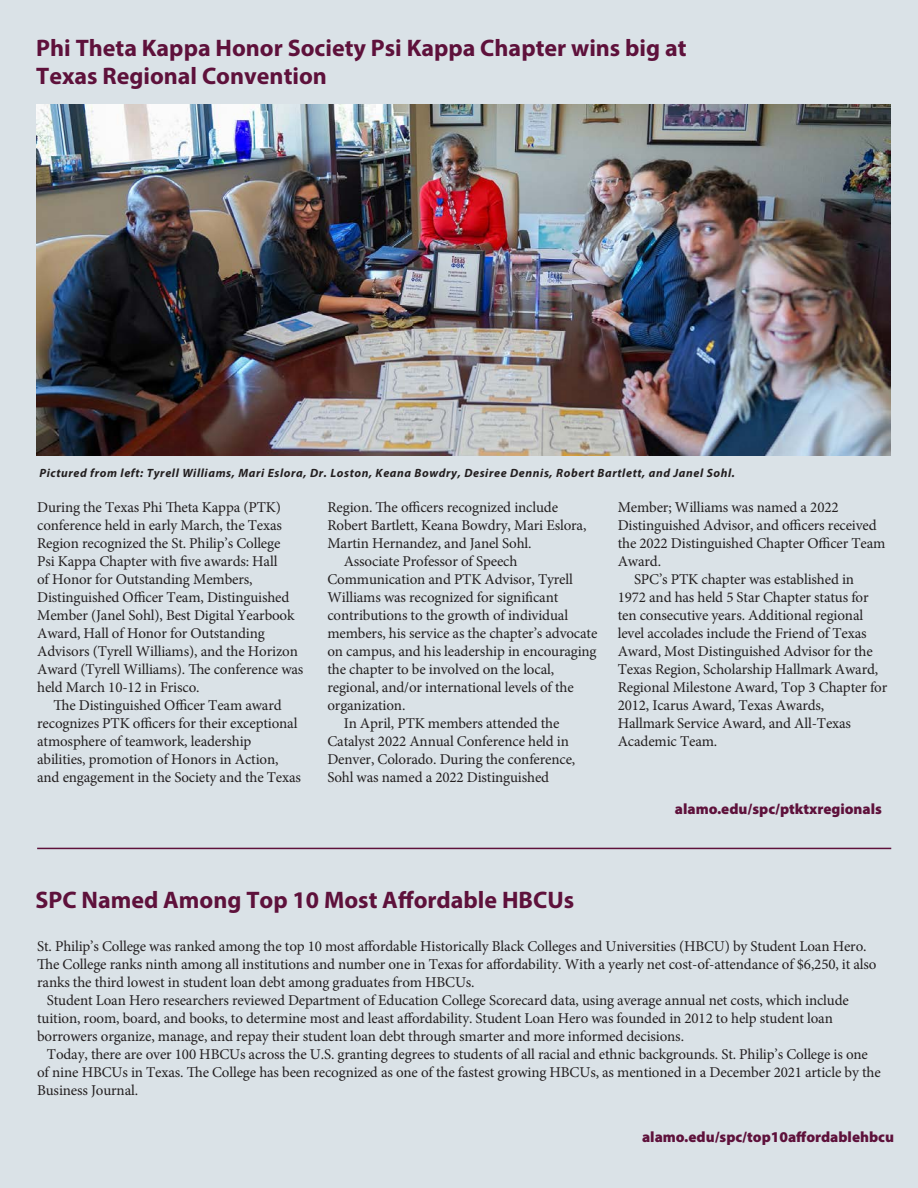
<style>
.page{position:relative;width:918px;height:1188px;background:#dae2e7}
.page>*{position:absolute;margin:0;border:0;box-sizing:border-box;transform-origin:0 0}
.Headline{font:700 24px/28.8px "Myriad Pro";color:#5e113b}
.SPC_story{font:15px/18px "Minion Pro";letter-spacing:-.01em;color:#231f20}
.t1{font:900 15px "Myriad Pro";color:#5e113b}
.t2{font:italic 700 12px "Myriad Pro";letter-spacing:.05em;color:#231f20}
</style>
<div class="page">
<img style="left:36px;top:104px;width:854px;height:351px">
<hr style="left:37px;top:848px;width:854px;height:1px;background:#5e113b">
<p class="Headline" style="left:36px;top:32px;width:652px">Phi Theta Kappa Honor Society Psi Kappa Chapter wins big at<br>Texas Regional Convention</p>
<p class="t2" style="left:40px;top:465px;width:697px">Pictured from left: Tyrell Williams, Mari Eslora, Dr. Loston, Keana Bowdry, Desiree Dennis, Robert Bartlett, and Janel Sohl.</p>
<p class="SPC_story" style="left:37px;top:498px;width:268px">During the Texas Phi Theta Kappa (PTK) conference held in early March, the Texas Region recognized the St. Philip’s College<br>Psi Kappa Chapter with five awards: Hall<br>of Honor for Outstanding Members, Distinguished Officer Team, Distinguished Member (Janel Sohl), Best Digital Yearbook Award, Hall of Honor for Outstanding Advisors (Tyrell Williams), and the Horizon Award (Tyrell Williams). The conference was held March 10-12 in Frisco.</p>
<p class="SPC_story" style="left:37px;top:696px;width:265px;text-indent:16px">The Distinguished Officer Team award recognizes PTK officers for their exceptional atmosphere of teamwork, leadership abilities, promotion of Honors in Action, and engagement in the Society and the Texas</p>
<p class="SPC_story" style="left:327px;top:498px;width:261px">Region. The officers recognized include<br>Robert Bartlett, Keana Bowdry, Mari Eslora,<br>Martin Hernandez, and Janel Sohl.</p>
<p class="SPC_story" style="left:327px;top:552px;width:271px;text-indent:16px">Associate Professor of Speech Communication and PTK Advisor, Tyrell Williams was recognized for significant contributions to the growth of individual members, his service as the chapter’s advocate on campus, and his leadership in encouraging the chapter to be involved on the local, regional, and/or international levels of the organization.</p>
<p class="SPC_story" style="left:327px;top:714px;width:249px;text-indent:16px">In April, PTK members attended the Catalyst 2022 Annual Conference held in Denver, Colorado. During the conference, Sohl was named a 2022 Distinguished</p>
<p class="SPC_story" style="left:618px;top:498px;width:269px">Member; Williams was named a 2022<br>Distinguished Advisor, and officers received the 2022 Distinguished Chapter Officer Team Award.</p>
<p class="SPC_story" style="left:618px;top:570px;width:271px;text-indent:16px">SPC’s PTK chapter was established in<br>1972 and has held 5 Star Chapter status for ten consecutive years. Additional regional level accolades include the Friend of Texas Award, Most Distinguished Advisor for the Texas Region, Scholarship Hallmark Award, Regional Milestone Award, Top 3 Chapter for 2012, Icarus Award, Texas Awards,<br>Hallmark Service Award, and All-Texas Academic Team.</p>
<p class="t1" style="left:675px;top:799px;width:209px">alamo.edu/spc/ptktxregionals</p>
<p class="Headline" style="left:36px;top:885px;width:540px">SPC Named Among Top 10 Most Affordable HBCUs</p>
<p class="SPC_story" style="left:37px;top:937px;width:841px">St. Philip’s College was ranked among the top 10 most affordable Historically Black Colleges and Universities (HBCU) by Student Loan Hero.<br>The College ranks ninth among all institutions and number one in Texas for affordability. With a yearly net cost-of-attendance of $6,250, it also ranks the third lowest in student loan debt among graduates from HBCUs.</p>
<p class="SPC_story" style="left:37px;top:991px;width:813px;text-indent:10px">Student Loan Hero researchers reviewed Department of Education College Scorecard data, using average annual net costs, which include tuition, room, board, and books, to determine most and least affordability. Student Loan Hero was founded in 2012 to help student loan borrowers organize, manage, and repay their student loan debt through smarter and more informed decisions.</p>
<p class="SPC_story" style="left:37px;top:1045px;width:845px;text-indent:10px">Today, there are over 100 HBCUs across the U.S. granting degrees to students of all racial and ethnic backgrounds. St. Philip’s College is one of nine HBCUs in Texas. The College has been recognized as one of the fastest growing HBCUs, as mentioned in a December 2021 article by the<br>Business Journal.</p>
<p class="t1" style="left:642px;top:1127px;width:253px">alamo.edu/spc/top10affordablehbcu</p>
</div>
